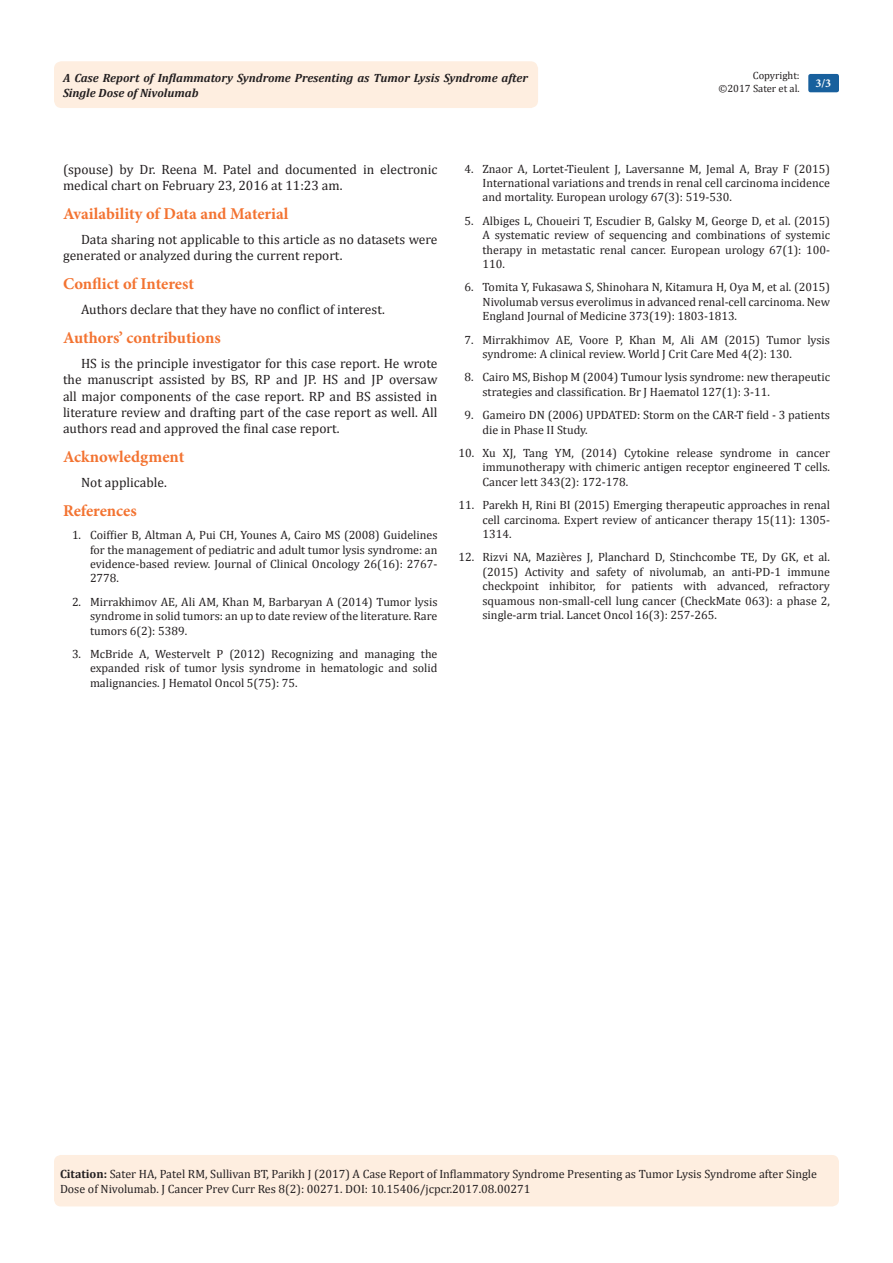
<style>
.page{position:relative;width:893px;height:1263px;background:#fff}
.page>*{position:absolute;margin:0;border:0;box-sizing:border-box;transform-origin:0 0}
.List_Paragraph{font:700 16.5px "Minion Pro";letter-spacing:-.005em;color:#f37331}
.t1{font:13.5px/16.2px "Cambria";color:#231f20}
.Citation{font:12px/14.4px "Cambria";color:#231f20;text-align:justify}
.t2{font:italic 700 12px/14.4px "Cambria";color:#231f20}
.t3{font:700 12px "Minion Pro";color:#fff}
.t4{font:10.5px/12.6px "Cambria";color:#231f20;text-align:right}
.s1{font-weight:700}
</style>
<div class="page">
<div style="left:54px;top:61px;width:484px;height:47px;background:#feeee0;border-radius:8px"></div>
<div style="left:808px;top:74px;width:31px;height:18px;background:#18609d;border-radius:2px"></div>
<div style="left:54px;top:1155px;width:785px;height:51px;background:#feeee0;border-radius:7px"></div>
<p class="t4" style="left:718px;top:69px;width:83px">Copyright: ©2017 Sater et al.</p>
<p class="t2" style="left:63px;top:70px;width:466px">A Case Report of Inflammatory Syndrome Presenting as Tumor Lysis Syndrome after<br>Single Dose of Nivolumab</p>
<p class="t3" style="left:815px;top:75px;width:17px">3/3</p>
<p class="t1" style="left:63px;top:161px;width:376px">(spouse) by Dr. Reena M. Patel and documented in electronic medical chart on February 23, 2016 at 11:23 am.</p>
<p class="List_Paragraph" style="left:63px;top:202px;width:227px">Availability of Data and Material</p>
<p class="t1" style="left:63px;top:231px;width:376px;text-indent:18px">Data sharing not applicable to this article as no datasets were generated or analyzed during the current report.</p>
<p class="List_Paragraph" style="left:63px;top:272px;width:132px">Conflict of Interest</p>
<p class="t1" style="left:81px;top:301px;width:305px">Authors declare that they have no conflict of interest.</p>
<p class="List_Paragraph" style="left:63px;top:326px;width:159px">Authors’ contributions</p>
<p class="t1" style="left:63px;top:355px;width:376px;text-align:justify;text-indent:18px">HS is the principle investigator for this case report. He wrote the manuscript assisted by BS, RP and JP. HS and JP oversaw all major components of the case report. RP and BS assisted in literature review and drafting part of the case report as well. All authors read and approved the final case report.</p>
<p class="List_Paragraph" style="left:63px;top:445px;width:123px">Acknowledgment</p>
<p class="t1" style="left:81px;top:474px;width:87px">Not applicable.</p>
<p class="List_Paragraph" style="left:63px;top:499px;width:75px">References</p>
<p class="Citation" style="left:90px;top:528px;width:349px;text-indent:-18px">1. Coiffier B, Altman A, Pui CH, Younes A, Cairo MS (2008) Guidelines for the management of pediatric and adult tumor lysis syndrome: an evidence-based review. Journal of Clinical Oncology 26(16): 2767- 2778.</p>
<p class="Citation" style="left:90px;top:594px;width:349px;text-indent:-18px">2. Mirrakhimov AE, Ali AM, Khan M, Barbaryan A (2014) Tumor lysis syndrome in solid tumors: an up to date review of the literature. Rare tumors 6(2): 5389.</p>
<p class="Citation" style="left:90px;top:647px;width:349px;text-indent:-18px">3. McBride A, Westervelt P (2012) Recognizing and managing the expanded risk of tumor lysis syndrome in hematologic and solid malignancies. J Hematol Oncol 5(75): 75.</p>
<p class="Citation" style="left:482px;top:161px;width:349px;text-indent:-18px">4. Znaor A, Lortet-Tieulent J, Laversanne M, Jemal A, Bray F (2015)<br>International variations and trends in renal cell carcinoma incidence and mortality. European urology 67(3): 519-530.</p>
<p class="Citation" style="left:482px;top:213px;width:349px;text-indent:-18px">5. Albiges L, Choueiri T, Escudier B, Galsky M, George D, et al. (2015)<br>A systematic review of sequencing and combinations of systemic therapy in metastatic renal cancer. European urology 67(1): 100- 110.</p>
<p class="Citation" style="left:482px;top:280px;width:349px;text-indent:-18px">6. Tomita Y, Fukasawa S, Shinohara N, Kitamura H, Oya M, et al. (2015)<br>Nivolumab versus everolimus in advanced renal-cell carcinoma. New England Journal of Medicine 373(19): 1803-1813.</p>
<p class="Citation" style="left:482px;top:332px;width:349px;text-indent:-18px">7. Mirrakhimov AE, Voore P, Khan M, Ali AM (2015) Tumor lysis syndrome: A clinical review. World J Crit Care Med 4(2): 130.</p>
<p class="Citation" style="left:482px;top:370px;width:349px;text-indent:-18px">8. Cairo MS, Bishop M (2004) Tumour lysis syndrome: new therapeutic strategies and classification. Br J Haematol 127(1): 3-11.</p>
<p class="Citation" style="left:482px;top:408px;width:349px;text-indent:-18px">9. Gameiro DN (2006) UPDATED: Storm on the CAR-T field - 3 patients die in Phase II Study.</p>
<p class="Citation" style="left:482px;top:446px;width:349px;text-indent:-24px">10. Xu XJ, Tang YM, (2014) Cytokine release syndrome in cancer immunotherapy with chimeric antigen receptor engineered T cells.<br>Cancer lett 343(2): 172-178.</p>
<p class="Citation" style="left:482px;top:498px;width:349px;text-indent:-24px">11. Parekh H, Rini BI (2015) Emerging therapeutic approaches in renal cell carcinoma. Expert review of anticancer therapy 15(11): 1305- 1314.</p>
<p class="Citation" style="left:482px;top:550px;width:349px;text-indent:-24px">12. Rizvi NA, Mazières J, Planchard D, Stinchcombe TE, Dy GK, et al. (2015) Activity and safety of nivolumab, an anti-PD-1 immune checkpoint inhibitor, for patients with advanced, refractory squamous non-small-cell lung cancer (CheckMate 063): a phase 2, single-arm trial. Lancet Oncol 16(3): 257-265.</p>
<p class="Citation" style="left:60px;top:1167px;width:758px"><span class="s1">Citation:</span> Sater HA, Patel RM, Sullivan BT, Parikh J (2017) A Case Report of Inflammatory Syndrome Presenting as Tumor Lysis Syndrome after Single<br>Dose of Nivolumab. J Cancer Prev Curr Res 8(2): 00271. DOI: 10.15406/jcpcr.2017.08.00271</p>
</div>
